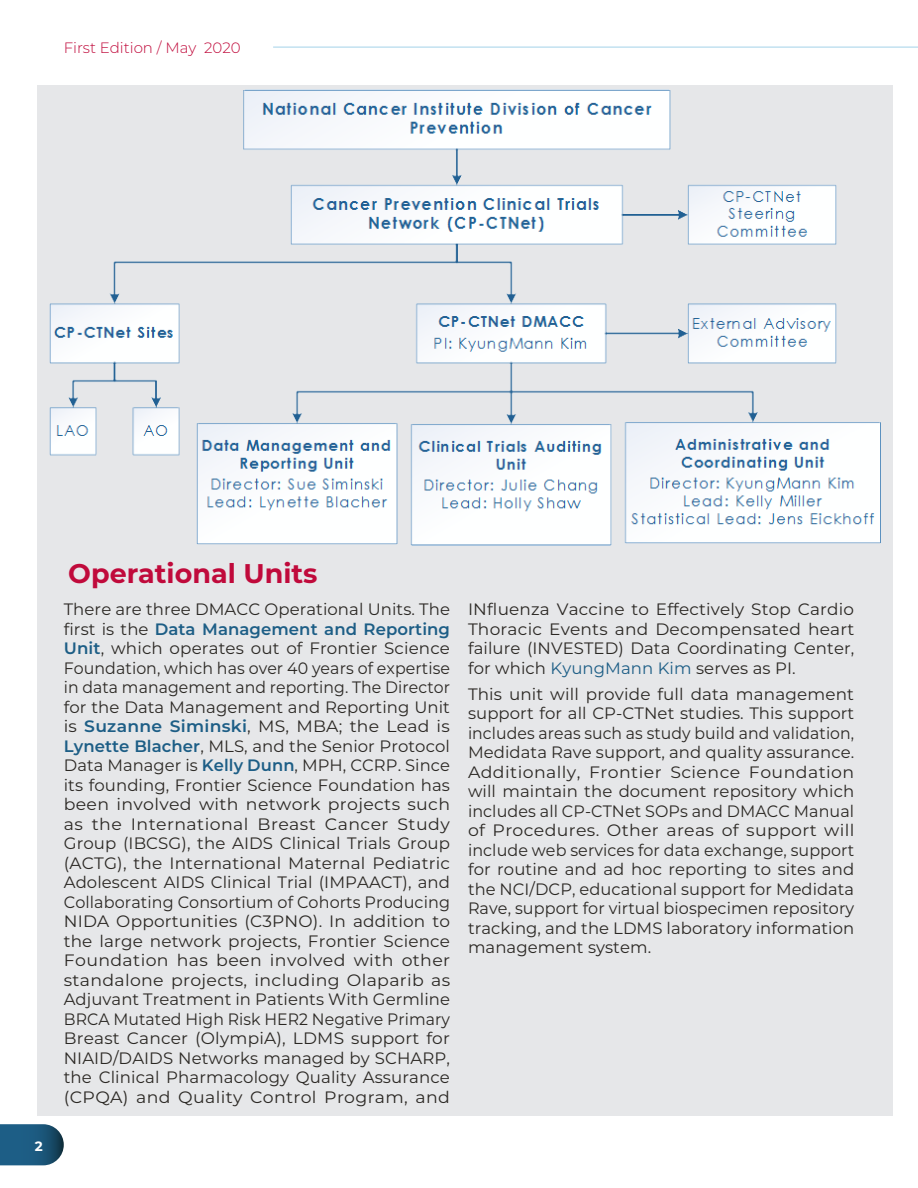
<style>
.page{position:relative;width:918px;height:1188px;background:#fff}
.page>*{position:absolute;margin:0;border:0;box-sizing:border-box;transform-origin:0 0}
.H_1{font:700 27px "Montserrat";color:#c00a3b}
.Justified_newsletter{font:16.5px/19.5px "Montserrat";letter-spacing:.005em;color:#2b2824;text-align:justify}
.t1{font:300 15px "Montserrat";color:#c00a3b}
.t2{font:700 13.5px "Montserrat";color:#fff}
.s1{font-weight:600;color:#1d5e86}
.s2{color:#1d5e86}
</style>
<div class="page">
<svg style="left:0;top:1124px;width:64px;height:41px;background:#2c6384"></svg>
<hr style="left:273px;top:47px;width:645px;height:1px;background:#a4d2e9">
<div style="left:38px;top:85px;width:855px;height:1030px;background:#e6e7e9"></div>
<img style="left:49px;top:89px;width:832px;height:457px">
<p class="t1" style="left:64px;top:37px;width:178px">First Edition / May 2020</p>
<p class="t2" style="left:35px;top:1136px;width:9px">2</p>
<p class="H_1" style="left:68px;top:554px;width:251px">Operational Units</p>
<p class="Justified_newsletter" style="left:64px;top:599px;width:388px">There are three DMACC Operational Units. The first is the <span class="s1">Data Management and Reporting Unit</span>, which operates out of Frontier Science Foundation, which has over 40 years of expertise in data management and reporting. The Director for the Data Management and Reporting Unit is <span class="s1">Suzanne Siminski</span>, MS, MBA; the Lead is <span class="s1">Lynette Blacher</span>, MLS, and the Senior Protocol Data Manager is <span class="s1">Kelly Dunn</span>, MPH, CCRP. Since its founding, Frontier Science Foundation has been involved with network projects such as the International Breast Cancer Study Group (IBCSG), the AIDS Clinical Trials Group (ACTG), the International Maternal Pediatric Adolescent AIDS Clinical Trial (IMPAACT), and Collaborating Consortium of Cohorts Producing NIDA Opportunities (C3PNO). In addition to the large network projects, Frontier Science Foundation has been involved with other standalone projects, including Olaparib as Adjuvant Treatment in Patients With Germline BRCA Mutated High Risk HER2 Negative Primary Breast Cancer (OlympiA), LDMS support for NIAID/DAIDS Networks managed by SCHARP, the Clinical Pharmacology Quality Assurance (CPQA) and Quality Control Program, and</p>
<p class="Justified_newsletter" style="left:468px;top:599px;width:388px">INfluenza Vaccine to Effectively Stop Cardio Thoracic Events and Decompensated heart failure (INVESTED) Data Coordinating Center, for which <span class="s2">KyungMann Kim</span> serves as PI.</p>
<p class="Justified_newsletter" style="left:468px;top:684px;width:388px">This unit will provide full data management support for all CP-CTNet studies. This support includes areas such as study build and validation, Medidata Rave support, and quality assurance.<br>Additionally, Frontier Science Foundation will maintain the document repository which includes all CP-CTNet SOPs and DMACC Manual of Procedures. Other areas of support will include web services for data exchange, support for routine and ad hoc reporting to sites and the NCI/DCP, educational support for Medidata Rave, support for virtual biospecimen repository tracking, and the LDMS laboratory information management system.</p>
</div>
